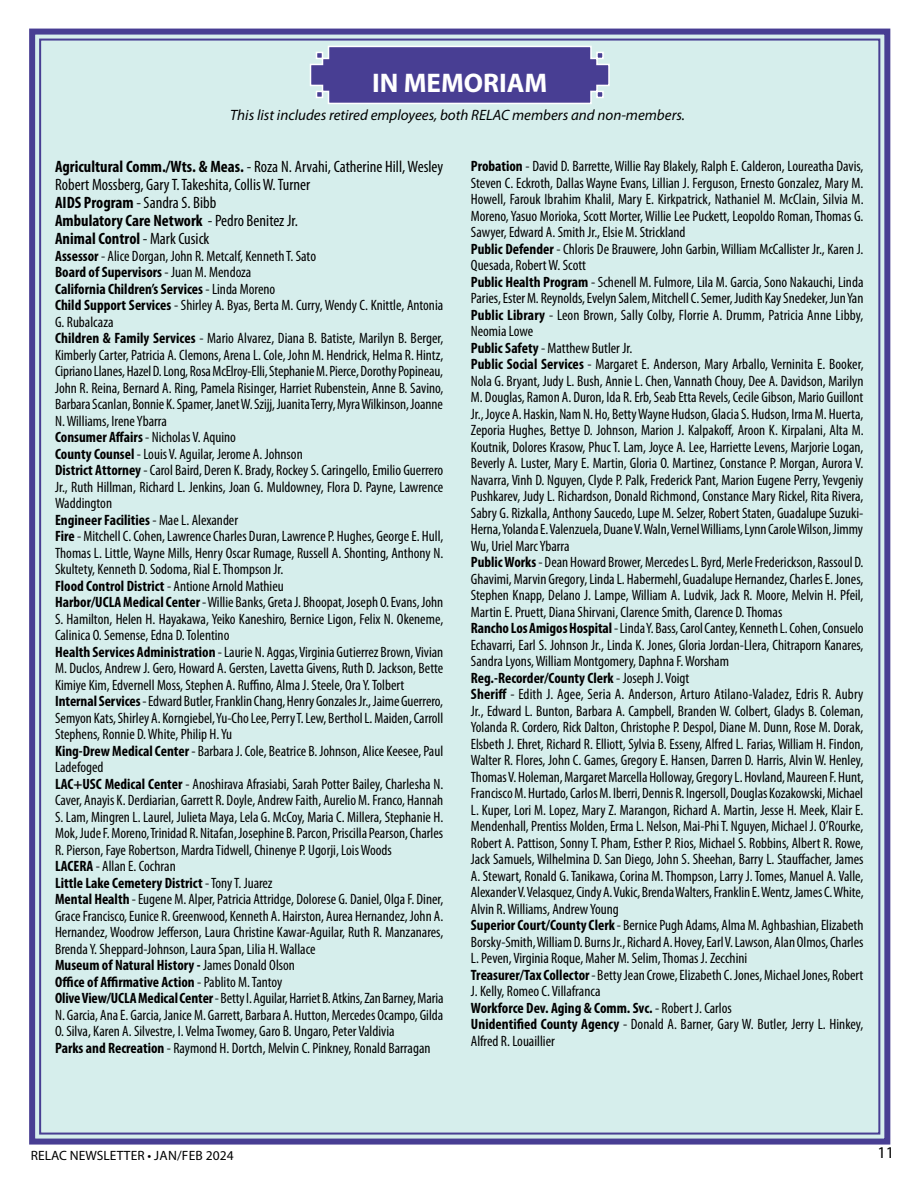
<style>
.page{position:relative;width:918px;height:1188px;background:#fff}
.page>*{position:absolute;margin:0;border:0;box-sizing:border-box;transform-origin:0 0}
.t1{font:700 27px "Myriad Pro";color:#fff}
.t2{font:condensed 16.5px/18px "Myriad Pro";color:#000}
.t3{font:16.5px "Myriad Pro";color:#000}
.t4{font:condensed 15px/16.5px "Myriad Pro";color:#000}
.t5{font:italic 15px "Myriad Pro";color:#000}
.t6{font:13.5px "Myriad Pro";color:#000}
.s1{font-weight:700}
</style>
<div class="page">
<div style="left:29px;top:28px;width:862px;height:1117px;background:#d6eeec"></div>
<svg style="left:309px;top:45px;width:301px;height:60px;background:#5f58a1"></svg>
<h1 class="t1" style="left:372px;top:65px;width:177px">IN MEMORIAM</h1>
<p class="t5" style="left:230px;top:106px;width:456px">This list includes retired employees, both RELAC members and non-members.</p>
<p class="t2" style="left:55px;top:158px;width:390px"><span class="s1">Agricultural Comm./Wts. &amp; Meas.</span> - Roza N. Arvahi, Catherine Hill, Wesley Robert Mossberg, Gary T. Takeshita, Collis W. Turner<br><span class="s1">AIDS Program</span> - Sandra S. Bibb<br><span class="s1">Ambulatory Care Network</span> - Pedro Benitez Jr.<br><span class="s1">Animal Control</span> - Mark Cusick</p>
<p class="t4" style="left:55px;top:247px;width:390px"><span class="s1">Assessor</span> - Alice Dorgan, John R. Metcalf, Kenneth T. Sato<br><span class="s1">Board of Supervisors</span> - Juan M. Mendoza<br><span class="s1">California Children’s Services</span> - Linda Moreno<br><span class="s1">Child Support Services</span> - Shirley A. Byas, Berta M. Curry, Wendy C. Knittle, Antonia G. Rubalcaza<br><span class="s1">Children &amp; Family Services</span> - Mario Alvarez, Diana B. Batiste, Marilyn B. Berger, Kimberly Carter, Patricia A. Clemons, Arena L. Cole, John M. Hendrick, Helma R. Hintz, Cipriano Llanes, Hazel D. Long, Rosa McElroy-Elli, Stephanie M. Pierce, Dorothy Popineau, John R. Reina, Bernard A. Ring, Pamela Risinger, Harriet Rubenstein, Anne B. Savino, Barbara Scanlan, Bonnie K. Spamer, Janet W. Szijj, Juanita Terry, Myra Wilkinson, Joanne N. Williams, Irene Ybarra<br><span class="s1">Consumer Affairs</span> - Nicholas V. Aquino<br><span class="s1">County Counsel</span> - Louis V. Aguilar, Jerome A. Johnson<br><span class="s1">District Attorney</span> - Carol Baird, Deren K. Brady, Rockey S. Caringello, Emilio Guerrero Jr., Ruth Hillman, Richard L. Jenkins, Joan G. Muldowney, Flora D. Payne, Lawrence Waddington<br><span class="s1">Engineer Facilities</span> - Mae L. Alexander<br><span class="s1">Fire</span> - Mitchell C. Cohen, Lawrence Charles Duran, Lawrence P. Hughes, George E. Hull, Thomas L. Little, Wayne Mills, Henry Oscar Rumage, Russell A. Shonting, Anthony N.<br>Skultety, Kenneth D. Sodoma, Rial E. Thompson Jr.<br><span class="s1">Flood Control District</span> - Antione Arnold Mathieu<br><span class="s1">Harbor/UCLA Medical Center</span> - Willie Banks, Greta J. Bhoopat, Joseph O. Evans, John S. Hamilton, Helen H. Hayakawa, Yeiko Kaneshiro, Bernice Ligon, Felix N. Okeneme, Calinica O. Semense, Edna D. Tolentino<br><span class="s1">Health Services Administration</span> - Laurie N. Aggas, Virginia Gutierrez Brown, Vivian M. Duclos, Andrew J. Gero, Howard A. Gersten, Lavetta Givens, Ruth D. Jackson, Bette Kimiye Kim, Edvernell Moss, Stephen A. Ruffino, Alma J. Steele, Ora Y. Tolbert <span class="s1">Internal Services</span> - Edward Butler, Franklin Chang, Henry Gonzales Jr., Jaime Guerrero, Semyon Kats, Shirley A. Korngiebel, Yu-Cho Lee, Perry T. Lew, Berthol L. Maiden, Carroll Stephens, Ronnie D. White, Philip H. Yu<br><span class="s1">King-Drew Medical Center</span> - Barbara J. Cole, Beatrice B. Johnson, Alice Keesee, Paul Ladefoged<br><span class="s1">LAC+USC Medical Center</span> - Anoshirava Afrasiabi, Sarah Potter Bailey, Charlesha N.<br>Caver, Anayis K. Derdiarian, Garrett R. Doyle, Andrew Faith, Aurelio M. Franco, Hannah S. Lam, Mingren L. Laurel, Julieta Maya, Lela G. McCoy, Maria C. Millera, Stephanie H.<br>Mok, Jude F. Moreno, Trinidad R. Nitafan, Josephine B. Parcon, Priscilla Pearson, Charles R. Pierson, Faye Robertson, Mardra Tidwell, Chinenye P. Ugorji, Lois Woods<br><span class="s1">LACERA</span> - Allan E. Cochran<br><span class="s1">Little Lake Cemetery District</span> - Tony T. Juarez<br><span class="s1">Mental Health</span> - Eugene M. Alper, Patricia Attridge, Dolorese G. Daniel, Olga F. Diner, Grace Francisco, Eunice R. Greenwood, Kenneth A. Hairston, Aurea Hernandez, John A.<br>Hernandez, Woodrow Jefferson, Laura Christine Kawar-Aguilar, Ruth R. Manzanares, Brenda Y. Sheppard-Johnson, Laura Span, Lilia H. Wallace<br><span class="s1">Museum of Natural History -</span> James Donald Olson<br><span class="s1">Office of Affirmative Action</span> - Pablito M. Tantoy<br><span class="s1">Olive View/UCLA Medical Center</span> - Betty I. Aguilar, Harriet B. Atkins, Zan Barney, Maria N. Garcia, Ana E. Garcia, Janice M. Garrett, Barbara A. Hutton, Mercedes Ocampo, Gilda O. Silva, Karen A. Silvestre, I. Velma Twomey, Garo B. Ungaro, Peter Valdivia<br><span class="s1">Parks and Recreation</span> - Raymond H. Dortch, Melvin C. Pinkney, Ronald Barragan</p>
<p class="t4" style="left:471px;top:158px;width:394px"><span class="s1">Probation</span> - David D. Barrette, Willie Ray Blakely, Ralph E. Calderon, Loureatha Davis, Steven C. Eckroth, Dallas Wayne Evans, Lillian J. Ferguson, Ernesto Gonzalez, Mary M.<br>Howell, Farouk Ibrahim Khalil, Mary E. Kirkpatrick, Nathaniel M. McClain, Silvia M.<br>Moreno, Yasuo Morioka, Scott Morter, Willie Lee Puckett, Leopoldo Roman, Thomas G.<br>Sawyer, Edward A. Smith Jr., Elsie M. Strickland<br><span class="s1">Public Defender</span> - Chloris De Brauwere, John Garbin, William McCallister Jr., Karen J.<br>Quesada, Robert W. Scott<br><span class="s1">Public Health Program</span> - Schenell M. Fulmore, Lila M. Garcia, Sono Nakauchi, Linda Paries, Ester M. Reynolds, Evelyn Salem, Mitchell C. Semer, Judith Kay Snedeker, Jun Yan <span class="s1">Public Library</span> - Leon Brown, Sally Colby, Florrie A. Drumm, Patricia Anne Libby, Neomia Lowe<br><span class="s1">Public Safety</span> - Matthew Butler Jr.<br><span class="s1">Public Social Services</span> - Margaret E. Anderson, Mary Arballo, Verninita E. Booker, Nola G. Bryant, Judy L. Bush, Annie L. Chen, Vannath Chouy, Dee A. Davidson, Marilyn M. Douglas, Ramon A. Duron, Ida R. Erb, Seab Etta Revels, Cecile Gibson, Mario Guillont Jr., Joyce A. Haskin, Nam N. Ho, Betty Wayne Hudson, Glacia S. Hudson, Irma M. Huerta, Zeporia Hughes, Bettye D. Johnson, Marion J. Kalpakoff, Aroon K. Kirpalani, Alta M.<br>Koutnik, Dolores Krasow, Phuc T. Lam, Joyce A. Lee, Harriette Levens, Marjorie Logan, Beverly A. Luster, Mary E. Martin, Gloria O. Martinez, Constance P. Morgan, Aurora V.<br>Navarra, Vinh D. Nguyen, Clyde P. Palk, Frederick Pant, Marion Eugene Perry, Yevgeniy Pushkarev, Judy L. Richardson, Donald Richmond, Constance Mary Rickel, Rita Rivera, Sabry G. Rizkalla, Anthony Saucedo, Lupe M. Selzer, Robert Staten, Guadalupe Suzuki-Herna, Yolanda E. Valenzuela, Duane V. Waln, Vernel Williams, Lynn Carole Wilson, Jimmy Wu, Uriel Marc Ybarra<br><span class="s1">Public Works</span> - Dean Howard Brower, Mercedes L. Byrd, Merle Frederickson, Rassoul D.<br>Ghavimi, Marvin Gregory, Linda L. Habermehl, Guadalupe Hernandez, Charles E. Jones, Stephen Knapp, Delano J. Lampe, William A. Ludvik, Jack R. Moore, Melvin H. Pfeil, Martin E. Pruett, Diana Shirvani, Clarence Smith, Clarence D. Thomas<br><span class="s1">Rancho Los Amigos Hospital</span> - Linda Y. Bass, Carol Cantey, Kenneth L. Cohen, Consuelo Echavarri, Earl S. Johnson Jr., Linda K. Jones, Gloria Jordan-Llera, Chitraporn Kanares, Sandra Lyons, William Montgomery, Daphna F. Worsham<br><span class="s1">Reg.-Recorder/County Clerk</span> - Joseph J. Voigt<br><span class="s1">Sheriff</span> - Edith J. Agee, Seria A. Anderson, Arturo Atilano-Valadez, Edris R. Aubry Jr., Edward L. Bunton, Barbara A. Campbell, Branden W. Colbert, Gladys B. Coleman, Yolanda R. Cordero, Rick Dalton, Christophe P. Despol, Diane M. Dunn, Rose M. Dorak, Elsbeth J. Ehret, Richard R. Elliott, Sylvia B. Esseny, Alfred L. Farias, William H. Findon, Walter R. Flores, John C. Games, Gregory E. Hansen, Darren D. Harris, Alvin W. Henley, Thomas V. Holeman, Margaret Marcella Holloway, Gregory L. Hovland, Maureen F. Hunt, Francisco M. Hurtado, Carlos M. Iberri, Dennis R. Ingersoll, Douglas Kozakowski, Michael L. Kuper, Lori M. Lopez, Mary Z. Marangon, Richard A. Martin, Jesse H. Meek, Klair E.<br>Mendenhall, Prentiss Molden, Erma L. Nelson, Mai-Phi T. Nguyen, Michael J. O’Rourke, Robert A. Pattison, Sonny T. Pham, Esther P. Rios, Michael S. Robbins, Albert R. Rowe, Jack Samuels, Wilhelmina D. San Diego, John S. Sheehan, Barry L. Stauffacher, James A. Stewart, Ronald G. Tanikawa, Corina M. Thompson, Larry J. Tomes, Manuel A. Valle, Alexander V. Velasquez, Cindy A. Vukic, Brenda Walters, Franklin E. Wentz, James C. White, Alvin R. Williams, Andrew Young<br><span class="s1">Superior Court/County Clerk</span> - Bernice Pugh Adams, Alma M. Aghbashian, Elizabeth Borsky-Smith, William D. Burns Jr., Richard A. Hovey, Earl V. Lawson, Alan Olmos, Charles L. Peven, Virginia Roque, Maher M. Selim, Thomas J. Zecchini<br><span class="s1">Treasurer/Tax Collector</span> - Betty Jean Crowe, Elizabeth C. Jones, Michael Jones, Robert J. Kelly, Romeo C. Villafranca<br><span class="s1">Workforce Dev. Aging &amp; Comm. Svc.</span> - Robert J. Carlos<br><span class="s1">Unidentified County Agency</span> - Donald A. Barner, Gary W. Butler, Jerry L. Hinkey, Alfred R. Louaillier</p>
<p class="t6" style="left:31px;top:1147px;width:204px">RELAC NEWSLETTER • JAN/FEB 2024</p>
<p class="t3" style="left:878px;top:1143px;width:18px">11</p>
</div>
